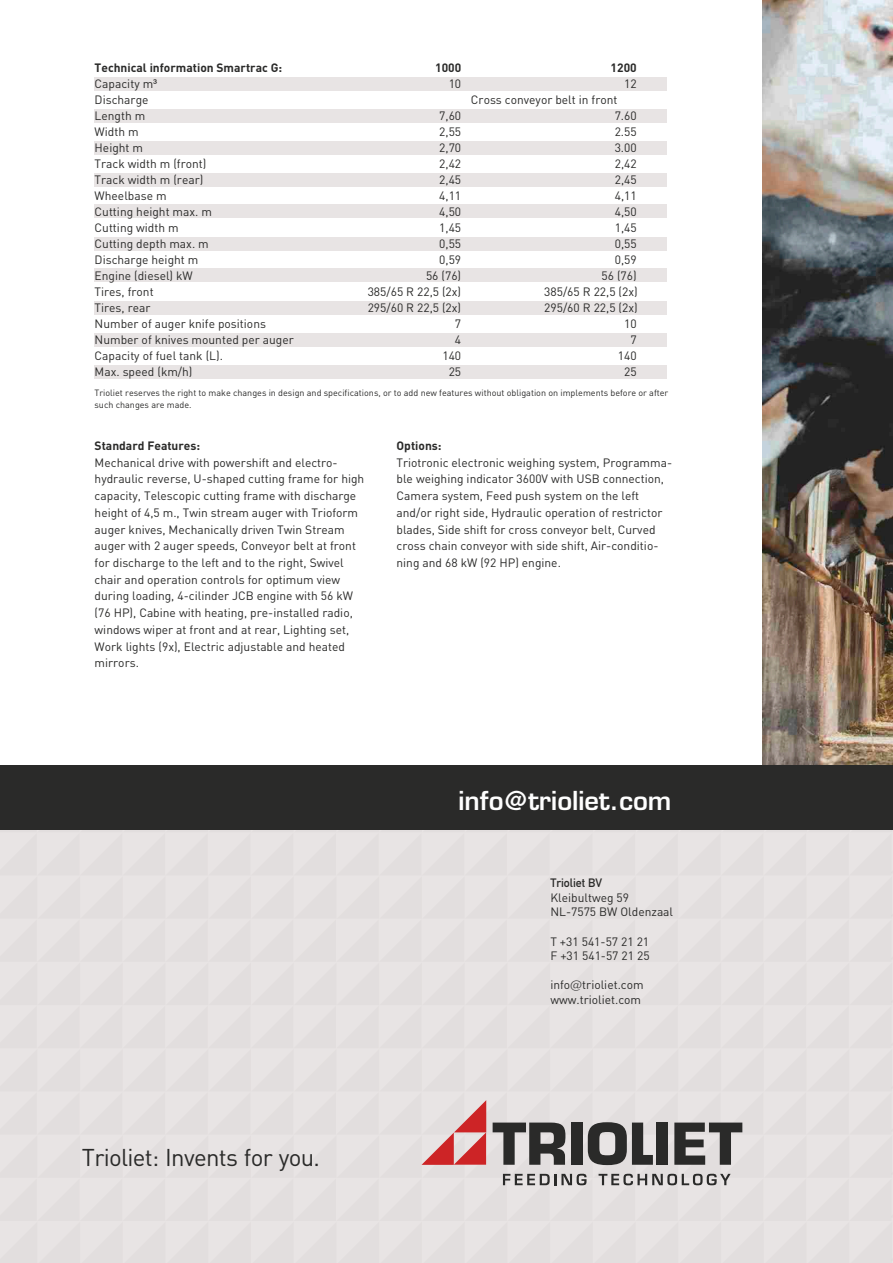
<style>
.page{position:relative;width:893px;height:1263px;background:#fff}
.page>*{position:absolute;margin:0;border:0;box-sizing:border-box;transform-origin:0 0}
.t1{font:25.5px "Square 721 Dm Normal";color:#fefefe}
.t2{font:24px "DIN";letter-spacing:-.03em;color:#2a2a29}
.t3{font:12px/16.6px "DIN";color:#2a2a29}
.t4{font:700 12px "DIN";color:#2a2a29}
.t5{font:12px "DIN Mittelschrift";color:#2a2a29}
.t6{font:9px/12px "DIN";color:#2a2a29}
.s1{font-family:"Arial"}
.s2{font-family:"Square 721 BT"}
</style>
<div class="page">
<img style="left:763px;top:0;width:130px;height:766px">
<div style="left:0;top:830px;width:893px;height:433px;background:#e5e0e0"></div>
<div style="left:0;top:766px;width:893px;height:64px;background:#2a2a29"></div>
<div style="left:94px;top:78px;width:573px;height:13px;background:#e8e4e4"></div>
<div style="left:94px;top:110px;width:573px;height:13px;background:#e8e4e4"></div>
<div style="left:94px;top:141px;width:573px;height:14px;background:#e8e4e4"></div>
<div style="left:94px;top:173px;width:573px;height:13px;background:#e8e4e4"></div>
<div style="left:94px;top:204px;width:573px;height:14px;background:#e8e4e4"></div>
<div style="left:94px;top:268px;width:573px;height:14px;background:#e8e4e4"></div>
<div style="left:94px;top:238px;width:573px;height:13px;background:#e8e4e4"></div>
<div style="left:94px;top:301px;width:573px;height:14px;background:#e8e4e4"></div>
<div style="left:94px;top:333px;width:573px;height:14px;background:#e8e4e4"></div>
<div style="left:94px;top:365px;width:573px;height:14px;background:#e8e4e4"></div>
<p class="t4" style="left:95px;top:60px;width:189px">Technical information Smartrac G:</p>
<p class="t4" style="left:435px;top:60px;width:28px">1000</p>
<p class="t4" style="left:611px;top:60px;width:28px">1200</p>
<p class="t3" style="left:95px;top:75px;width:64px">Capacity m<span class="s1">³</span></p>
<p class="t3" style="left:449px;top:75px;width:14px">10</p>
<p class="t3" style="left:624px;top:75px;width:14px">12</p>
<p class="t3" style="left:95px;top:91px;width:55px">Discharge</p>
<p class="t3" style="left:471px;top:91px;width:148px">Cross conveyor belt in front</p>
<p class="t3" style="left:95px;top:107px;width:52px">Length m</p>
<p class="t3" style="left:439px;top:107px;width:23px">7,60</p>
<p class="t3" style="left:615px;top:107px;width:24px">7.60</p>
<p class="t3" style="left:95px;top:123px;width:46px">Width m</p>
<p class="t3" style="left:439px;top:123px;width:23px">2,55</p>
<p class="t3" style="left:615px;top:123px;width:24px">2.55</p>
<p class="t3" style="left:95px;top:139px;width:50px">Height m</p>
<p class="t3" style="left:439px;top:139px;width:23px">2,70</p>
<p class="t3" style="left:615px;top:139px;width:24px">3.00</p>
<p class="t3" style="left:95px;top:155px;width:113px">Track width m (front)</p>
<p class="t3" style="left:439px;top:155px;width:23px">2,42</p>
<p class="t3" style="left:615px;top:155px;width:23px">2,42</p>
<p class="t3" style="left:95px;top:171px;width:110px">Track width m (rear)</p>
<p class="t3" style="left:439px;top:171px;width:23px">2,45</p>
<p class="t3" style="left:615px;top:171px;width:23px">2,45</p>
<p class="t3" style="left:95px;top:187px;width:73px">Wheelbase m</p>
<p class="t3" style="left:439px;top:187px;width:23px">4,11</p>
<p class="t3" style="left:615px;top:187px;width:23px">4,11</p>
<p class="t3" style="left:95px;top:203px;width:119px">Cutting height max. m</p>
<p class="t3" style="left:439px;top:203px;width:23px">4,50</p>
<p class="t3" style="left:615px;top:203px;width:23px">4,50</p>
<p class="t3" style="left:95px;top:219px;width:86px">Cutting width m</p>
<p class="t3" style="left:439px;top:219px;width:23px">1,45</p>
<p class="t3" style="left:615px;top:219px;width:23px">1,45</p>
<p class="t3" style="left:95px;top:235px;width:116px">Cutting depth max. m</p>
<p class="t3" style="left:439px;top:235px;width:23px">0,55</p>
<p class="t3" style="left:615px;top:235px;width:23px">0,55</p>
<p class="t3" style="left:95px;top:251px;width:105px">Discharge height m</p>
<p class="t3" style="left:439px;top:251px;width:23px">0,59</p>
<p class="t3" style="left:615px;top:251px;width:23px">0,59</p>
<p class="t3" style="left:95px;top:267px;width:100px">Engine (diesel) kW</p>
<p class="t3" style="left:426px;top:267px;width:37px">56 (76)</p>
<p class="t3" style="left:601px;top:267px;width:37px">56 (76)</p>
<p class="t3" style="left:95px;top:283px;width:61px">Tires, front</p>
<p class="t3" style="left:368px;top:283px;width:95px">385/65 R 22,5 (2x)</p>
<p class="t3" style="left:544px;top:283px;width:95px">385/65 R 22,5 (2x)</p>
<p class="t3" style="left:95px;top:299px;width:57px">Tires, rear</p>
<p class="t3" style="left:368px;top:299px;width:95px">295/60 R 22,5 (2x)</p>
<p class="t3" style="left:544px;top:299px;width:95px">295/60 R 22,5 (2x)</p>
<p class="t3" style="left:95px;top:315px;width:173px">Number of auger knife positions</p>
<p class="t3" style="left:455px;top:315px;width:8px">7</p>
<p class="t3" style="left:624px;top:315px;width:14px">10</p>
<p class="t3" style="left:95px;top:331px;width:201px">Number of knives mounted per auger</p>
<p class="t3" style="left:455px;top:331px;width:8px">4</p>
<p class="t3" style="left:630px;top:331px;width:8px">7</p>
<p class="t3" style="left:95px;top:347px;width:130px">Capacity of fuel tank (L).</p>
<p class="t3" style="left:442px;top:347px;width:20px">140</p>
<p class="t3" style="left:618px;top:347px;width:20px">140</p>
<p class="t3" style="left:95px;top:363px;width:99px">Max. speed (km/h)</p>
<p class="t3" style="left:449px;top:363px;width:14px">25</p>
<p class="t3" style="left:624px;top:363px;width:14px">25</p>
<p class="t6" style="left:94px;top:387px;width:575px">Trioliet reserves the right to make changes in design and specifications, or to add new features without obligation on implements before or after such changes are made.</p>
<p class="t4" style="left:95px;top:438px;width:107px">Standard Features:</p>
<p class="t3" style="left:95px;top:454px;width:271px">Mechanical drive with powershift and electro&shy;hydraulic reverse, U-shaped cutting frame for high capacity, Telescopic cutting frame with discharge height of 4,5 m., Twin stream auger with Trioform auger knives, Mechanically driven Twin Stream auger with 2 auger speeds, Conveyor belt at front for discharge to the left and to the right, Swivel chair and operation controls for optimum view during loading, 4-cilinder JCB engine with 56 kW (76 HP), Cabine with heating, pre-installed radio, windows wiper at front and at rear, Lighting set, Work lights (9x), Electric adjustable and heated mirrors.</p>
<p class="t4" style="left:397px;top:438px;width:47px">Options:</p>
<p class="t3" style="left:397px;top:454px;width:277px">Triotronic electronic weighing system, Programma&shy;ble weighing indicator 3600V with USB connection, Camera system, Feed push system on the left and/or right side, Hydraulic operation of restrictor blades, Side shift for cross conveyor belt, Curved cross chain conveyor with side shift, Air-conditio&shy;ning and 68 kW (92 HP) engine.</p>
<h1 class="t1" style="left:459px;top:791px;width:214px">info@trioliet.com</h1>
<p class="t5" style="left:550px;top:876px;width:53px">Trioliet BV</p>
<p class="t3" style="left:550px;top:890px;width:124px;line-height:14.5px">Kleibultweg 59<br>NL-7575 BW Oldenzaal</p>
<p class="t3" style="left:550px;top:933px;width:101px;line-height:14.5px">T +31 541-57 21 21<br>F +31 541-57 21 25</p>
<p class="t3" style="left:550px;top:977px;width:95px;line-height:14.7px">info<span class="s2">@</span>trioliet.com www.trioliet.com</p>
<h2 class="t2" style="left:82px;top:1142px;width:240px">Trioliet: Invents for you.</h2>
</div>
